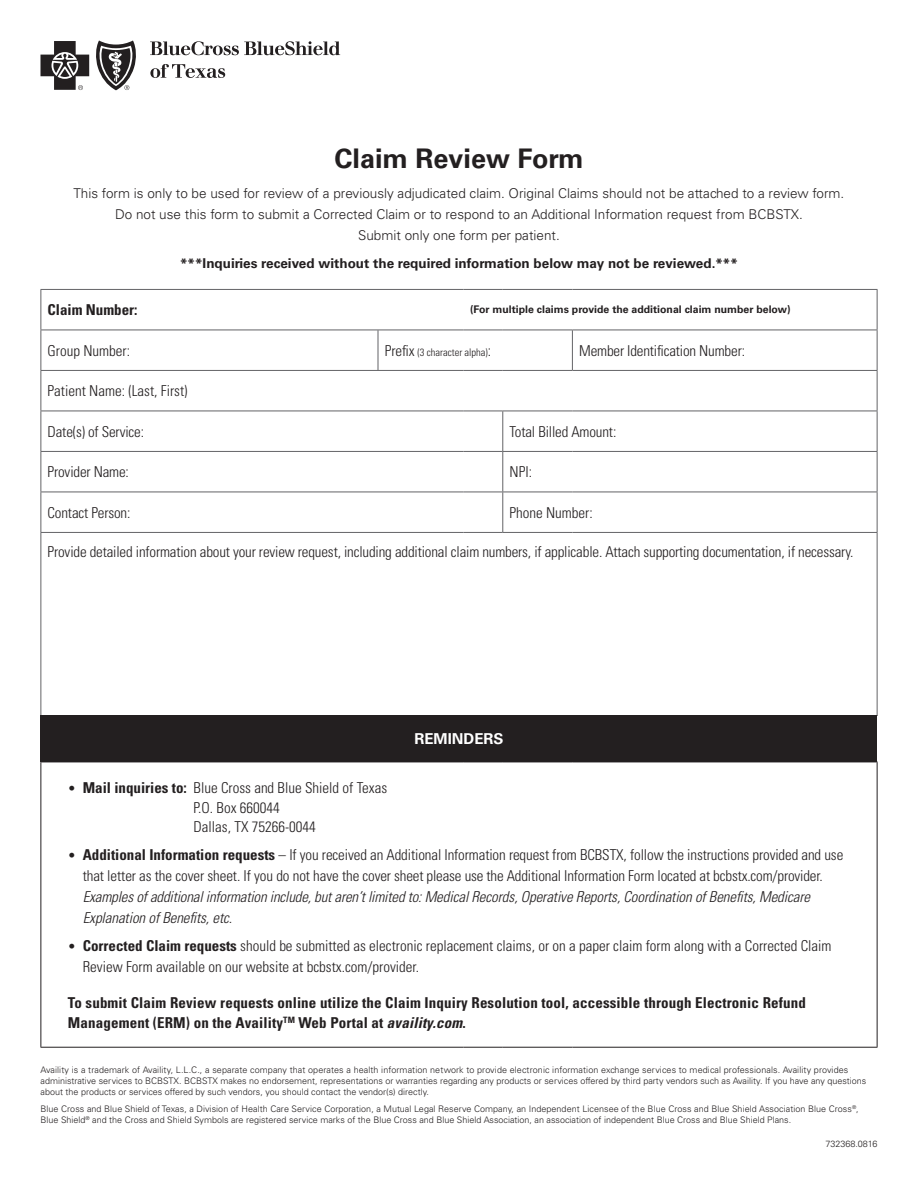
<style>
.page{position:relative;width:918px;height:1188px;background:#fff}
.page>*{position:absolute;margin:0;border:0;box-sizing:border-box;transform-origin:0 0}
.t1{font:700 27px "Univers LT Std";color:#231f20}
.t2{font:300 condensed 15px/19.5px "Univers LT Std";letter-spacing:-.005em;color:#231f20}
.t3{font:700 condensed 15px/19.5px "Univers LT Std";letter-spacing:.01em;color:#231f20}
.t4{font:italic 300 condensed 15px/21px "Univers LT Std";letter-spacing:-.005em;color:#231f20}
.t5{font:700 15px "Univers LT Std";color:#fff}
.t6{font:300 13.5px/21px "Univers LT Std";color:#231f20;text-align:center}
.t7{font:700 13.5px "Univers LT Std";color:#231f20}
.t8{font:700 10.5px "Univers LT Std";color:#231f20}
.t9{font:300 condensed 10.5px "Univers LT Std";color:#231f20}
.t10{font:300 9px/10.8px "Univers LT Std";color:#231f20}
.s1{font-size:15px}
.s2{font-size:13.5px}
.s3{font-weight:700}
.s4{font-style:italic}
</style>
<div class="page">
<div style="left:41px;top:716px;width:836px;height:46px;background:#231f20"></div>
<hr style="left:40px;top:289px;width:338px;height:1px;background:#636366">
<hr style="left:40px;top:290px;width:1px;height:40px;background:#636366">
<hr style="left:378px;top:289px;width:85px;height:1px;background:#636366">
<hr style="left:463px;top:289px;width:40px;height:1px;background:#636366">
<hr style="left:503px;top:289px;width:69px;height:1px;background:#636366">
<hr style="left:572px;top:289px;width:306px;height:1px;background:#636366">
<hr style="left:877px;top:290px;width:1px;height:40px;background:#636366">
<hr style="left:40px;top:330px;width:338px;height:1px;background:#636366">
<hr style="left:40px;top:330px;width:1px;height:40px;background:#636366">
<hr style="left:378px;top:330px;width:85px;height:1px;background:#636366">
<hr style="left:378px;top:330px;width:1px;height:40px;background:#636366">
<hr style="left:463px;top:330px;width:40px;height:1px;background:#636366">
<hr style="left:503px;top:330px;width:69px;height:1px;background:#636366">
<hr style="left:572px;top:330px;width:306px;height:1px;background:#636366">
<hr style="left:572px;top:330px;width:1px;height:40px;background:#636366">
<hr style="left:877px;top:330px;width:1px;height:40px;background:#636366">
<hr style="left:40px;top:370px;width:338px;height:1px;background:#636366">
<hr style="left:40px;top:371px;width:1px;height:40px;background:#636366">
<hr style="left:378px;top:370px;width:85px;height:1px;background:#636366">
<hr style="left:463px;top:370px;width:40px;height:1px;background:#636366">
<hr style="left:503px;top:370px;width:69px;height:1px;background:#636366">
<hr style="left:572px;top:370px;width:306px;height:1px;background:#636366">
<hr style="left:877px;top:371px;width:1px;height:40px;background:#636366">
<hr style="left:40px;top:411px;width:338px;height:1px;background:#636366">
<hr style="left:40px;top:411px;width:1px;height:40px;background:#636366">
<hr style="left:378px;top:411px;width:85px;height:1px;background:#636366">
<hr style="left:463px;top:411px;width:40px;height:1px;background:#636366">
<hr style="left:503px;top:411px;width:69px;height:1px;background:#636366">
<hr style="left:502px;top:411px;width:1px;height:40px;background:#636366">
<hr style="left:572px;top:411px;width:306px;height:1px;background:#636366">
<hr style="left:877px;top:411px;width:1px;height:40px;background:#636366">
<hr style="left:40px;top:451px;width:338px;height:1px;background:#636366">
<hr style="left:40px;top:452px;width:1px;height:40px;background:#636366">
<hr style="left:378px;top:451px;width:85px;height:1px;background:#636366">
<hr style="left:463px;top:451px;width:40px;height:1px;background:#636366">
<hr style="left:503px;top:451px;width:69px;height:1px;background:#636366">
<hr style="left:502px;top:452px;width:1px;height:40px;background:#636366">
<hr style="left:572px;top:451px;width:306px;height:1px;background:#636366">
<hr style="left:877px;top:452px;width:1px;height:40px;background:#636366">
<hr style="left:40px;top:492px;width:338px;height:1px;background:#636366">
<hr style="left:40px;top:492px;width:1px;height:40px;background:#636366">
<hr style="left:378px;top:492px;width:85px;height:1px;background:#636366">
<hr style="left:463px;top:492px;width:40px;height:1px;background:#636366">
<hr style="left:503px;top:492px;width:69px;height:1px;background:#636366">
<hr style="left:502px;top:492px;width:1px;height:40px;background:#636366">
<hr style="left:572px;top:492px;width:306px;height:1px;background:#636366">
<hr style="left:877px;top:492px;width:1px;height:40px;background:#636366">
<hr style="left:40px;top:532px;width:338px;height:1px;background:#636366">
<hr style="left:40px;top:533px;width:1px;height:182px;background:#636366">
<hr style="left:378px;top:532px;width:85px;height:1px;background:#636366">
<hr style="left:463px;top:532px;width:40px;height:1px;background:#636366">
<hr style="left:503px;top:532px;width:69px;height:1px;background:#636366">
<hr style="left:572px;top:532px;width:306px;height:1px;background:#636366">
<hr style="left:877px;top:533px;width:1px;height:182px;background:#636366">
<hr style="left:40px;top:715px;width:338px;height:1px;background:#231f20">
<hr style="left:40px;top:716px;width:1px;height:46px;background:#231f20">
<hr style="left:378px;top:715px;width:85px;height:1px;background:#231f20">
<hr style="left:463px;top:715px;width:40px;height:1px;background:#231f20">
<hr style="left:503px;top:715px;width:69px;height:1px;background:#231f20">
<hr style="left:572px;top:715px;width:306px;height:1px;background:#231f20">
<hr style="left:40px;top:762px;width:338px;height:1px;background:#231f20">
<hr style="left:40px;top:762px;width:1px;height:285px;background:#231f20">
<hr style="left:378px;top:762px;width:85px;height:1px;background:#231f20">
<hr style="left:463px;top:762px;width:40px;height:1px;background:#231f20">
<hr style="left:503px;top:762px;width:69px;height:1px;background:#231f20">
<hr style="left:572px;top:762px;width:306px;height:1px;background:#231f20">
<hr style="left:877px;top:762px;width:1px;height:285px;background:#231f20">
<hr style="left:40px;top:1047px;width:338px;height:1px;background:#231f20">
<hr style="left:378px;top:1047px;width:85px;height:1px;background:#231f20">
<hr style="left:463px;top:1047px;width:40px;height:1px;background:#231f20">
<hr style="left:503px;top:1047px;width:69px;height:1px;background:#231f20">
<hr style="left:572px;top:1047px;width:306px;height:1px;background:#231f20">
<svg style="left:40px;top:41px;width:49px;height:49px"></svg>
<svg style="left:96px;top:40px;width:40px;height:50px"></svg>
<svg style="left:150px;top:41px;width:190px;height:14px"></svg>
<svg style="left:150px;top:64px;width:75px;height:14px"></svg>
<h1 class="t1" style="left:335px;top:143px;width:250px">Claim Review Form</h1>
<p class="t6" style="left:74px;top:183px;width:772px">This form is only to be used for review of a previously adjudicated claim. Original Claims should not be attached to a review form.<br>Do not use this form to submit a Corrected Claim or to respond to an Additional Information request from BCBSTX.<br>Submit only one form per patient.</p>
<h3 class="t7" style="left:180px;top:256px;width:559px">***Inquiries received without the required information below may not be reviewed.***</h3>
<h2 class="t3" style="left:48px;top:300px;width:91px">Claim Number:</h2>
<p class="t8" style="left:470px;top:304px;width:322px">(For multiple claims provide the additional claim number below)</p>
<h2 class="t2" style="left:48px;top:341px;width:84px">Group Number:</h2>
<p class="t9" style="left:385px;top:346px;width:108px"><span class="s1">Prefix</span> (3 character alpha)<span class="s1">:</span></p>
<h2 class="t2" style="left:579px;top:341px;width:167px">Member Identification Number:</h2>
<h2 class="t2" style="left:48px;top:381px;width:141px">Patient Name: (Last, First)</h2>
<h2 class="t2" style="left:48px;top:422px;width:98px">Date(s) of Service:</h2>
<h2 class="t2" style="left:510px;top:422px;width:108px">Total Billed Amount:</h2>
<h2 class="t2" style="left:48px;top:462px;width:83px">Provider Name:</h2>
<h2 class="t2" style="left:510px;top:462px;width:24px">NPI:</h2>
<h2 class="t2" style="left:48px;top:503px;width:84px">Contact Person:</h2>
<h2 class="t2" style="left:510px;top:503px;width:85px">Phone Number:</h2>
<h2 class="t2" style="left:48px;top:542px;width:807px">Provide detailed information about your review request, including additional claim numbers, if applicable. Attach supporting documentation, if necessary.</h2>
<h2 class="t5" style="left:414px;top:730px;width:91px">REMINDERS</h2>
<h2 class="t2" style="left:194px;top:778px;width:195px;text-indent:-126px"><span class="s2">•</span> <span class="s3">Mail inquiries to:</span> Blue Cross and Blue Shield of Texas<br>P.O. Box 660044<br>Dallas, TX 75266-0044</h2>
<p class="t2" style="left:68px;top:844px;width:777px;line-height:21px;text-align:center"><span class="s2">•</span> <span class="s3">Additional Information requests</span> – If you received an Additional Information request from BCBSTX, follow the instructions provided and use that letter as the cover sheet. If you do not have the cover sheet please use the Additional Information Form located at bcbstx.com/provider.</p>
<h2 class="t4" style="left:83px;top:886px;width:729px">Examples of additional information include, but aren’t limited to: Medical Records, Operative Reports, Coordination of Benefits, Medicare<br>Explanation of Benefits, etc.</h2>
<h2 class="t2" style="left:83px;top:935px;width:750px;line-height:21px;text-indent:-15px"><span class="s2">•</span> <span class="s3">Corrected Claim requests</span> should be submitted as electronic replacement claims, or on a paper claim form along with a Corrected Claim<br>Review Form available on our website at bcbstx.com/provider.</h2>
<h2 class="t3" style="left:68px;top:993px;width:740px">To submit Claim Review requests online utilize the Claim Inquiry Resolution tool, accessible through Electronic Refund<br>Management (ERM) on the Availity<sup>TM</sup> Web Portal at <span class="s4">availity.com</span>.</h2>
<p class="t10" style="left:40px;top:1064px;width:827px">Availity is a trademark of Availity, L.L.C., a separate company that operates a health information network to provide electronic information exchange services to medical professionals. Availity provides administrative services to BCBSTX. BCBSTX makes no endorsement, representations or warranties regarding any products or services offered by third party vendors such as Availity. If you have any questions about the products or services offered by such vendors, you should contact the vendor(s) directly.</p>
<p class="t10" style="left:40px;top:1104px;width:820px">Blue Cross and Blue Shield of Texas, a Division of Health Care Service Corporation, a Mutual Legal Reserve Company, an Independent Licensee of the Blue Cross and Blue Shield Association Blue Cross<sup>®</sup>,<br>Blue Shield<sup>®</sup> and the Cross and Shield Symbols are registered service marks of the Blue Cross and Blue Shield Association, an association of independent Blue Cross and Blue Shield Plans.</p>
<p class="t10" style="left:825px;top:1138px;width:54px">732368.0816</p>
</div>
